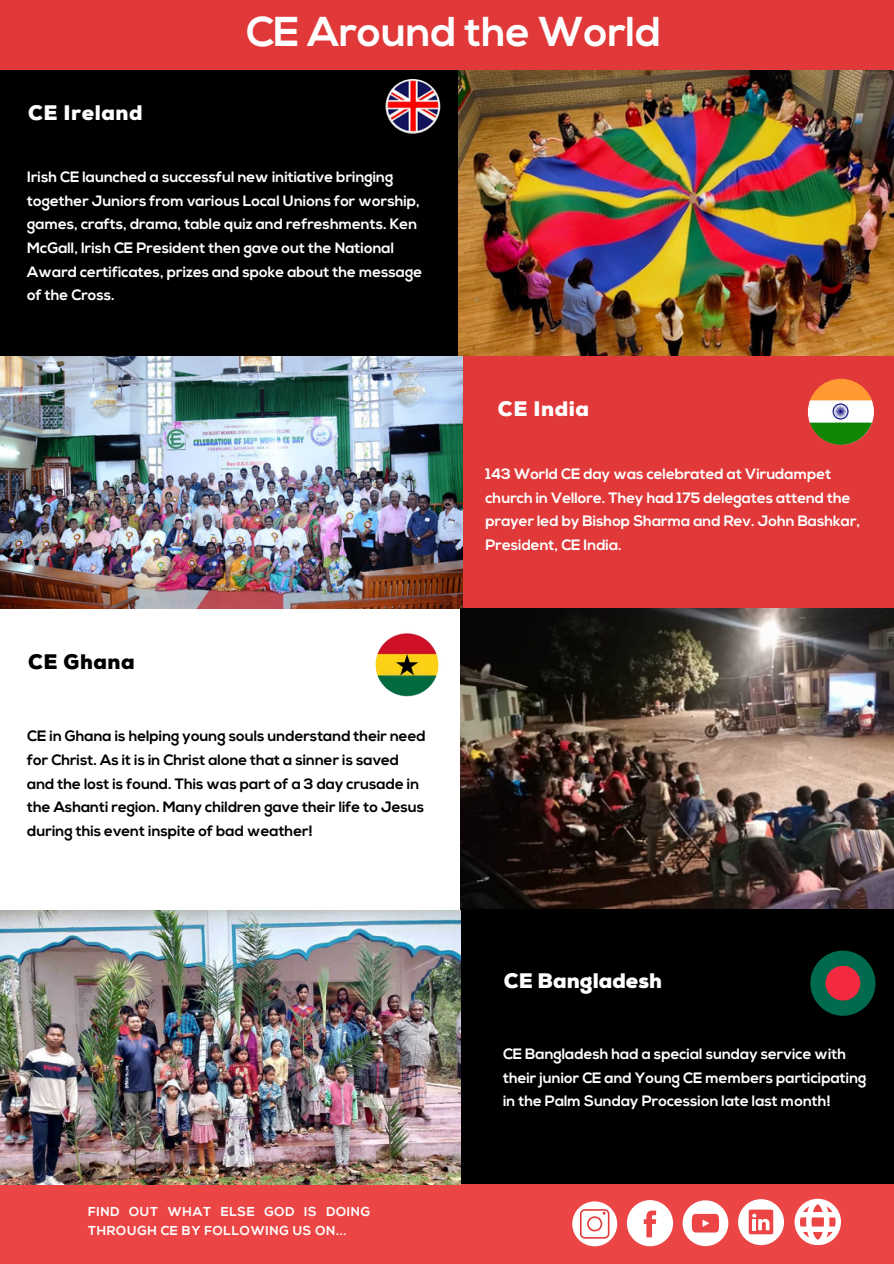
<style>
.page{position:relative;width:894px;height:1264px;background:#fff}
.page>*{position:absolute;margin:0;border:0;box-sizing:border-box;transform-origin:0 0}
.t1{font:700 41.7px "Nexa";color:#fff}
.t2{font:900 21px "Nexa";letter-spacing:.025em;color:#fff}
.t3{font:900 21px "Nexa";color:#fff}
.t4{font:900 21px "Nexa";letter-spacing:.025em;color:#000}
.t5{font:700 15px/23.7px "Nexa";color:#fff}
.t6{font:700 15px/23.7px "Nexa";color:#000}
.t7{font:700 12.9px/19.4px "Nexa";letter-spacing:.05em;color:#fff}
</style>
<div class="page">
<div style="left:0;top:0;width:893px;height:70px;background:#e13939"></div>
<div style="left:0;top:70px;width:460px;height:286px;background:#000"></div>
<div style="left:460px;top:356px;width:433px;height:255px;background:#e13939"></div>
<img style="left:375px;top:631px;width:65px;height:66px;border-radius:50%">
<img style="left:385px;top:79px;width:55px;height:55px;border-radius:50%">
<div style="left:0;top:1183px;width:893px;height:80px;background:#ec4545"></div>
<svg style="left:682px;top:1200px;width:46px;height:45px"></svg>
<svg style="left:626px;top:1200px;width:47px;height:46px"></svg>
<svg style="left:738px;top:1199px;width:45px;height:46px"></svg>
<svg style="left:794px;top:1198px;width:46px;height:46px"></svg>
<div style="left:572px;top:1201px;width:45px;height:45px;background:#fff;border-radius:50%"></div>
<svg style="left:580px;top:1209px;width:29px;height:29px"></svg>
<div style="left:460px;top:907px;width:433px;height:276px;background:#000"></div>
<img style="left:807px;top:379px;width:66px;height:66px;border-radius:50%">
<img style="left:0;top:356px;width:462px;height:252px">
<img style="left:460px;top:608px;width:433px;height:300px">
<img style="left:458px;top:70px;width:435px;height:286px">
<img style="left:0;top:910px;width:460px;height:274px">
<svg style="left:810px;top:950px;width:65px;height:65px"></svg>
<p class="t2" style="left:28px;top:104px;width:116px">CE Ireland</p>
<h3 class="t1" style="left:246px;top:15px;width:416px">CE Around the World</h3>
<p class="t5" style="left:27px;top:167px;width:396px">Irish CE launched a successful new initiative bringing together Juniors from various Local Unions for worship, games, crafts, drama, table quiz and refreshments. Ken McGall, Irish CE President then gave out the National Award certificates, prizes and spoke about the message of the Cross.</p>
<h2 class="t4" style="left:28px;top:653px;width:108px">CE Ghana</h2>
<h3 class="t6" style="left:27px;top:725px;width:400px">CE in Ghana is helping young souls understand their need for Christ. As it is in Christ alone that a sinner is saved and the lost is found. This was part of a 3 day crusade in the Ashanti region. Many children gave their life to Jesus during this event inspite of bad weather!</h3>
<p class="t7" style="left:88px;top:1202px;width:283px">FIND OUT WHAT ELSE GOD IS DOING<br>THROUGH CE BY FOLLOWING US ON...</p>
<h3 class="t2" style="left:498px;top:400px;width:93px">CE India</h3>
<h2 class="t5" style="left:485px;top:463px;width:376px">143 World CE day was celebrated at Virudampet church in Vellore. They had 175 delegates attend the prayer led by Bishop Sharma and Rev. John Bashkar, President, CE India.</h2>
<h2 class="t3" style="left:503px;top:971px;width:159px">CE Bangladesh</h2>
<p class="t5" style="left:503px;top:1043px;width:365px">CE Bangladesh had a special sunday service with their junior CE and Young CE members participating in the Palm Sunday Procession late last month!</p>
</div>
